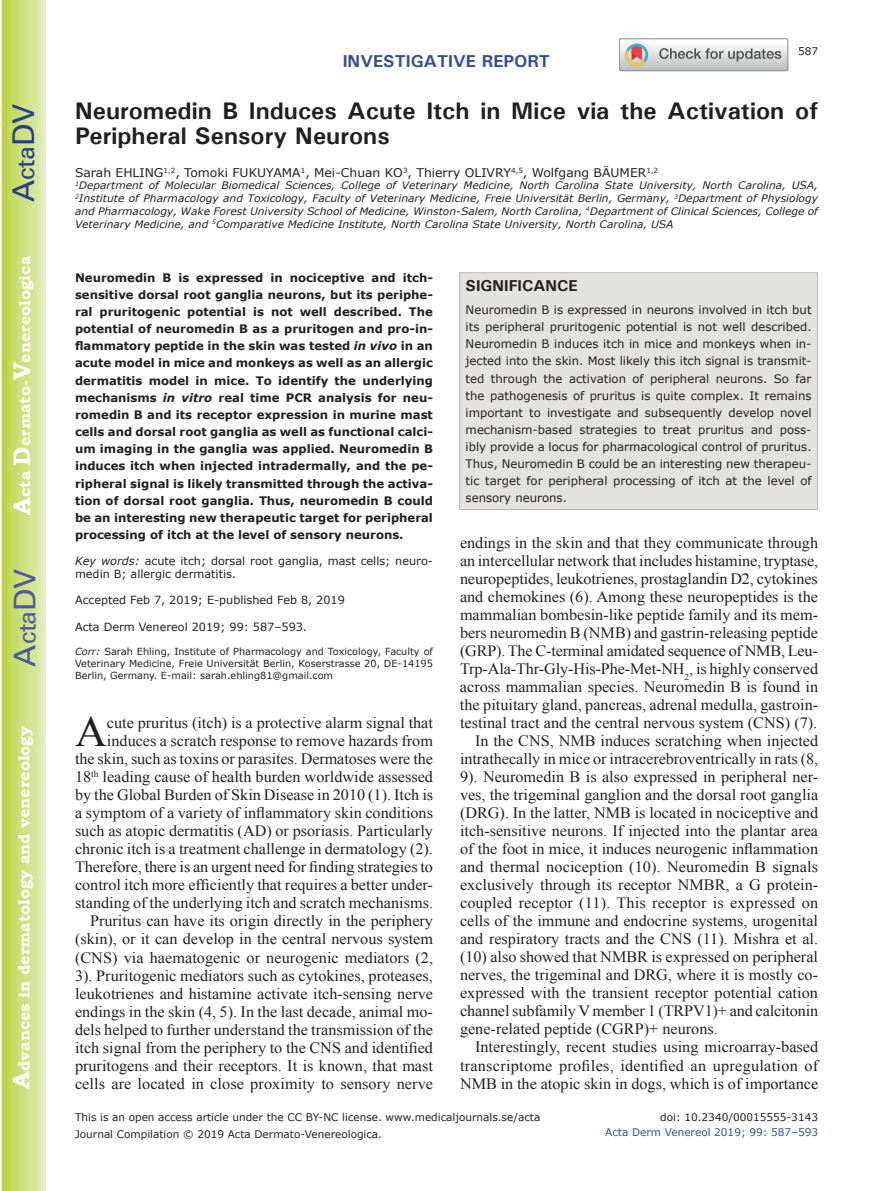
<style>
.page{position:relative;width:893px;height:1191px;background:#fff}
.page>*{position:absolute;margin:0;border:0;box-sizing:border-box;transform-origin:0 0}
.t1{font:42.9px "Times New Roman";color:#231f20}
.t2{font:30px "Univers";color:#4d5a9e}
.t3{font:30px "Univers";color:#253f8e}
.t4{font:700 24px/25.5px "Univers";color:#231f20}
.t5{font:700 17.25px "Univers";color:#324f95}
.t6{font:15.75px/18px "Times New Roman";color:#231f20;text-align:right}
.t7{font:700 15.75px "Bookman Old Style";color:#fff}
.t8{font:700 15.75px "Univers";color:#231f20}
.t9{font:12px "Verdana";color:#231f20}
.t10{font:700 11.7px/17.1px "Verdana";color:#231f20;text-align:justify}
.t11{font:11.7px/17.1px "Verdana";color:#231f20}
.t12{font:11.25px/13.5px "Verdana";color:#231f20}
.t13{font:10.5px/16.8px "Verdana";color:#231f20}
.t14{font:10.5px "Verdana";color:#324f95}
.t15{font:italic 10.35px/12.8px "Verdana";color:#231f20;text-align:justify}
.t16{font:9.75px/11.7px "Verdana";color:#231f20;text-align:justify}
.s1{font-size:24px}
.s2{font-style:italic}
</style>
<div class="page">
<svg style="left:1px;top:0;width:45px;height:1191px;background:#cfe084"></svg>
<svg style="left:619px;top:39px;width:169px;height:32px"></svg>
<div style="left:459px;top:272px;width:359px;height:238px;background:#e2e2e1;border:1px solid #bab5b4"></div>
<h2 class="t3" style="left:6px;top:202px;width:100px;rotate:-90deg">A<span class="s1">cta</span>DV</h2>
<p class="t7" style="left:15px;top:515px;width:260px;rotate:-90deg"><span class="s1">A</span>cta <span class="s1">D</span>ermato-<span class="s1">V</span>enereologica</p>
<h2 class="t2" style="left:7px;top:666px;width:100px;rotate:-90deg">A<span class="s1">cta</span>DV</h2>
<p class="t7" style="left:15px;top:1088px;width:364px;rotate:-90deg"><span class="s1">A</span>dvances in dermatology and venereology</p>
<p class="t5" style="left:343px;top:50px;width:209px">INVESTIGATIVE REPORT</p>
<p class="t13" style="left:798px;top:42px;width:22px">587</p>
<h3 class="t4" style="left:75px;top:97px;width:745px">Neuromedin B Induces Acute Itch in Mice via the Activation of<br>Peripheral Sensory Neurons</h3>
<p class="t9" style="left:75px;top:164px;width:585px">Sarah EHLING<sup>1,2</sup>, Tomoki FUKUYAMA<sup>1</sup>, Mei-Chuan KO<sup>3</sup>, Thierry OLIVRY<sup>4,5</sup>, Wolfgang BÄUMER<sup>1,2</sup></p>
<p class="t15" style="left:75px;top:179px;width:745px"><sup>1</sup>Department of Molecular Biomedical Sciences, College of Veterinary Medicine, North Carolina State University, North Carolina, USA, <sup>2</sup>Institute of Pharmacology and Toxicology, Faculty of Veterinary Medicine, Freie Universität Berlin, Germany, <sup>3</sup>Department of Physiology and Pharmacology, Wake Forest University School of Medicine, Winston-Salem, North Carolina, <sup>4</sup>Department of Clinical Sciences, College of Veterinary Medicine, and <sup>5</sup>Comparative Medicine Institute, North Carolina State University, North Carolina, USA</p>
<p class="t10" style="left:75px;top:268px;width:359px">Neuromedin B is expressed in nociceptive and itch&shy;sensitive dorsal root ganglia neurons, but its periphe&shy;ral pruritogenic potential is not well described. The potential of neuromedin B as a pruritogen and pro-in&shy;flammatory peptide in the skin was tested <span class="s2">in vivo</span> in an acute model in mice and monkeys as well as an allergic dermatitis model in mice. To identify the underlying mechanisms <span class="s2">in vitro</span> real time PCR analysis for neu&shy;romedin B and its receptor expression in murine mast cells and dorsal root ganglia as well as functional calci&shy;um imaging in the ganglia was applied. Neuromedin B induces itch when injected intradermally, and the pe&shy;ripheral signal is likely transmitted through the activa&shy;tion of dorsal root ganglia. Thus, neuromedin B could be an interesting new therapeutic target for peripheral processing of itch at the level of sensory neurons.</p>
<p class="t12" style="left:75px;top:553px;width:359px"><span class="s2">Key words:</span> acute itch; dorsal root ganglia, mast cells; neuro&shy;medin B; allergic dermatitis.</p>
<p class="t12" style="left:75px;top:593px;width:271px">Accepted Feb 7, 2019; E-published Feb 8, 2019</p>
<p class="t12" style="left:75px;top:620px;width:234px">Acta Derm Venereol 2019; 99: 587–593.</p>
<p class="t16" style="left:75px;top:646px;width:359px"><span class="s2">Corr:</span> Sarah Ehling, Institute of Pharmacology and Toxicology, Faculty of Veterinary Medicine, Freie Universität Berlin, Koserstrasse 20, DE-14195<br>Berlin, Germany. E-mail: sarah.ehling81@gmail.com</p>
<h1 class="t1" style="left:75px;top:702px;width:33px">A</h1>
<p class="t6" style="left:75px;top:713px;width:360px">cute pruritus (itch) is a protective alarm signal that induces a scratch response to remove hazards from<br>the skin, such as toxins or parasites. Dermatoses were the 18<sup>th</sup> leading cause of health burden worldwide assessed by the Global Burden of Skin Disease in 2010 (1). Itch is a symptom of a variety of inflammatory skin conditions such as atopic dermatitis (AD) or psoriasis. Particularly chronic itch is a treatment challenge in dermatology (2).<br>Therefore, there is an urgent need for finding strategies to control itch more efficiently that requires a better under&shy;standing of the underlying itch and scratch mechanisms.<br>Pruritus can have its origin directly in the periphery (skin), or it can develop in the central nervous system (CNS) via haematogenic or neurogenic mediators (2, 3). Pruritogenic mediators such as cytokines, proteases, leukotrienes and histamine activate itch-sensing nerve endings in the skin (4, 5). In the last decade, animal mo&shy;dels helped to further understand the transmission of the itch signal from the periphery to the CNS and identified pruritogens and their receptors. It is known, that mast cells are located in close proximity to sensory nerve</p>
<p class="t8" style="left:466px;top:276px;width:114px">SIGNIFICANCE</p>
<p class="t11" style="left:466px;top:301px;width:347px">Neuromedin B is expressed in neurons involved in itch but its peripheral pruritogenic potential is not well described.<br>Neuromedin B induces itch in mice and monkeys when in&shy;jected into the skin. Most likely this itch signal is transmit&shy;ted through the activation of peripheral neurons. So far the pathogenesis of pruritus is quite complex. It remains important to investigate and subsequently develop novel mechanism-based strategies to treat pruritus and poss&shy;ibly provide a locus for pharmacological control of pruritus.<br>Thus, Neuromedin B could be an interesting new therapeu&shy;tic target for peripheral processing of itch at the level of sensory neurons.</p>
<p class="t6" style="left:460px;top:534px;width:360px">endings in the skin and that they communicate through</p>
<p class="t6" style="left:460px;top:552px;width:360px">an intercellular network that includes histamine, tryptase,</p>
<p class="t6" style="left:460px;top:570px;width:359px">neuropeptides, leukotrienes, prostaglandin D2, cytokines</p>
<p class="t6" style="left:460px;top:588px;width:360px">and chemokines (6). Among these neuropeptides is the</p>
<p class="t6" style="left:460px;top:606px;width:360px">mammalian bombesin-like peptide family and its mem-</p>
<p class="t6" style="left:460px;top:624px;width:360px">bers neuromedin B (NMB) and gastrin-releasing peptide</p>
<p class="t6" style="left:460px;top:642px;width:359px">(GRP). The C-terminal amidated sequence of NMB, Leu-</p>
<p class="t6" style="left:460px;top:660px;width:360px">Trp-Ala-Thr-Gly-His-Phe-Met-NH<sub>2</sub>, is highly conserved</p>
<p class="t6" style="left:460px;top:678px;width:360px">across mammalian species. Neuromedin B is found in</p>
<p class="t6" style="left:460px;top:696px;width:360px">the pituitary gland, pancreas, adrenal medulla, gastroin-</p>
<p class="t6" style="left:460px;top:714px;width:359px">testinal tract and the central nervous system (CNS) (7).</p>
<p class="t6" style="left:475px;top:732px;width:345px">In the CNS, NMB induces scratching when injected</p>
<p class="t6" style="left:460px;top:750px;width:360px">intrathecally in mice or intracerebroventrically in rats (8,</p>
<p class="t6" style="left:460px;top:768px;width:360px">9). Neuromedin B is also expressed in peripheral ner-</p>
<p class="t6" style="left:460px;top:786px;width:360px">ves, the trigeminal ganglion and the dorsal root ganglia</p>
<p class="t6" style="left:460px;top:804px;width:360px">(DRG). In the latter, NMB is located in nociceptive and</p>
<p class="t6" style="left:460px;top:822px;width:360px">itch-sensitive neurons. If injected into the plantar area</p>
<p class="t6" style="left:460px;top:840px;width:360px">of the foot in mice, it induces neurogenic inflammation</p>
<p class="t6" style="left:460px;top:858px;width:360px">and thermal nociception (10). Neuromedin B signals</p>
<p class="t6" style="left:460px;top:876px;width:360px">exclusively through its receptor NMBR, a G protein-</p>
<p class="t6" style="left:460px;top:894px;width:360px">coupled receptor (11). This receptor is expressed on</p>
<p class="t6" style="left:460px;top:912px;width:360px">cells of the immune and endocrine systems, urogenital</p>
<p class="t6" style="left:460px;top:930px;width:360px">and respiratory tracts and the CNS (11). Mishra et al.</p>
<p class="t6" style="left:460px;top:948px;width:360px">(10) also showed that NMBR is expressed on peripheral</p>
<p class="t6" style="left:460px;top:966px;width:360px">nerves, the trigeminal and DRG, where it is mostly co-</p>
<p class="t6" style="left:460px;top:984px;width:360px">expressed with the transient receptor potential cation</p>
<p class="t6" style="left:460px;top:1002px;width:360px">channel subfamily V member 1 (TRPV1)+ and calcitonin</p>
<p class="t6" style="left:460px;top:1020px;width:259px">gene-related peptide (CGRP)+ neurons.</p>
<p class="t6" style="left:475px;top:1038px;width:345px">Interestingly, recent studies using microarray-based</p>
<p class="t6" style="left:460px;top:1056px;width:360px">transcriptome profiles, identified an upregulation of</p>
<p class="t6" style="left:460px;top:1074px;width:360px">NMB in the atopic skin in dogs, which is of importance</p>
<p class="t13" style="left:75px;top:1108px;width:467px">This is an open access article under the CC BY-NC license. www.medicaljournals.se/acta<br>Journal Compilation © 2019 Acta Dermato-Venereologica.</p>
<p class="t13" style="left:660px;top:1108px;width:159px">doi: 10.2340/00015555-3143</p>
<p class="t14" style="left:605px;top:1125px;width:214px">Acta Derm Venereol 2019; 99: 587–593</p>
</div>
